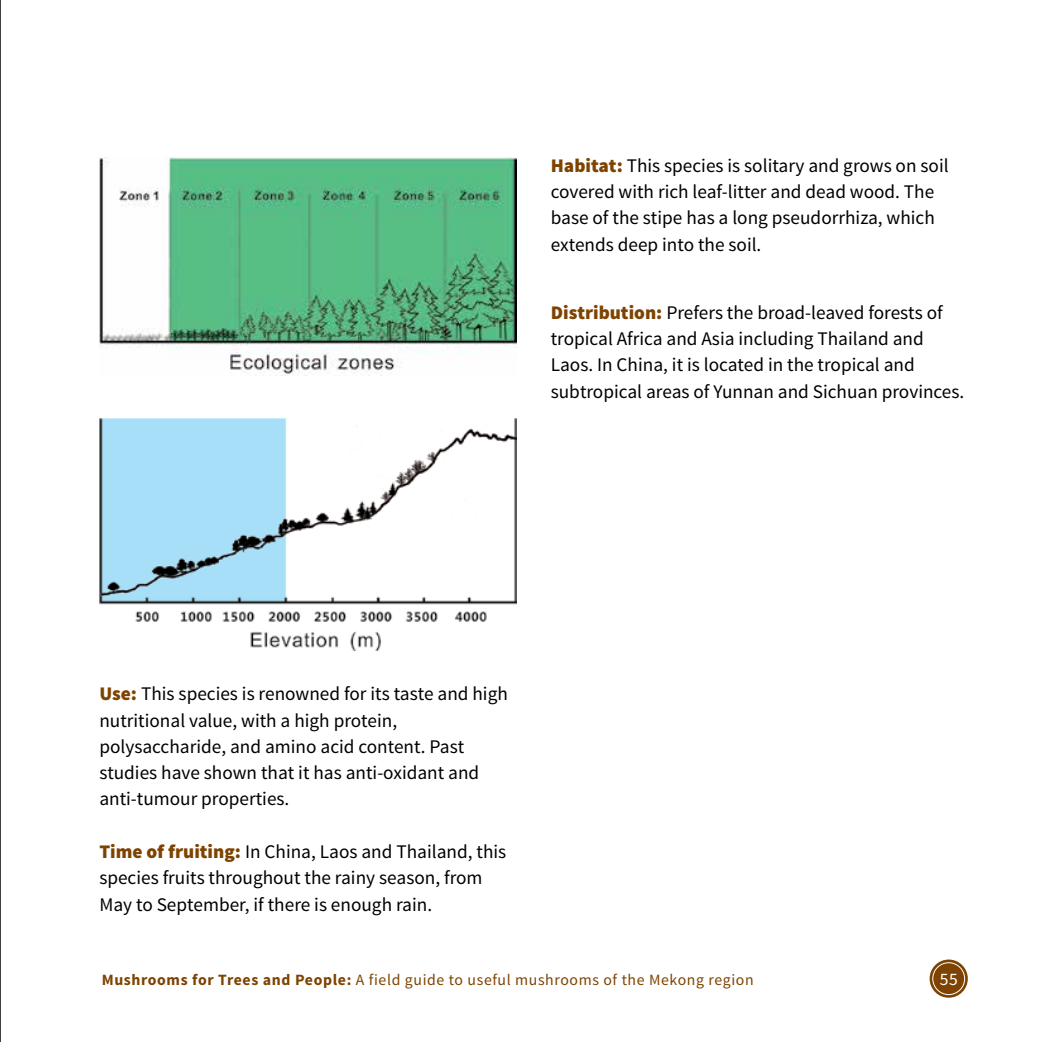
<style>
.page{position:relative;width:1042px;height:1042px;background:#fff}
.page>*{position:absolute;margin:0;border:0;box-sizing:border-box;transform-origin:0 0}
.t1{font:19.25px/26.2px "Source Sans Pro";color:#000}
.t2{font:17.5px "Source Sans Pro";color:#fff}
.t3{font:15.75px "Source Sans Pro";letter-spacing:.04em;color:#7e4300}
.s1{font-weight:900;color:#7e4300}
.s2{font-weight:700}
</style>
<div class="page">
<svg style="left:929px;top:959px;width:39px;height:39px"></svg>
<div style="left:932px;top:962px;width:33px;height:33px;border:1px solid #fff;border-radius:50%"></div>
<hr style="left:0;top:0;width:1px;height:1042px;background:#000">
<img style="left:99px;top:418px;width:417px;height:232px">
<img style="left:99px;top:157px;width:417px;height:217px">
<p class="t1" style="left:551px;top:153px;width:399px"><span class="s1">Habitat:</span> This species is solitary and grows on soil covered with rich leaf-litter and dead wood. The base of the stipe has a long pseudorrhiza, which extends deep into the soil.</p>
<p class="t1" style="left:551px;top:300px;width:415px"><span class="s1">Distribution:</span> Prefers the broad-leaved forests of tropical Africa and Asia including Thailand and Laos. In China, it is located in the tropical and subtropical areas of Yunnan and Sichuan provinces.</p>
<p class="t1" style="left:99px;top:681px;width:410px"><span class="s1">Use:</span> This species is renowned for its taste and high nutritional value, with a high protein, polysaccharide, and amino acid content. Past studies have shown that it has anti-oxidant and anti-tumour properties.</p>
<p class="t1" style="left:99px;top:839px;width:408px"><span class="s1">Time of fruiting:</span> In China, Laos and Thailand, this species fruits throughout the rainy season, from<br>May to September, if there is enough rain.</p>
<p class="t3" style="left:102px;top:969px;width:653px"><span class="s2">Mushrooms for Trees and People:</span> A field guide to useful mushrooms of the Mekong region</p>
<p class="t2" style="left:940px;top:969px;width:20px">55</p>
</div>
